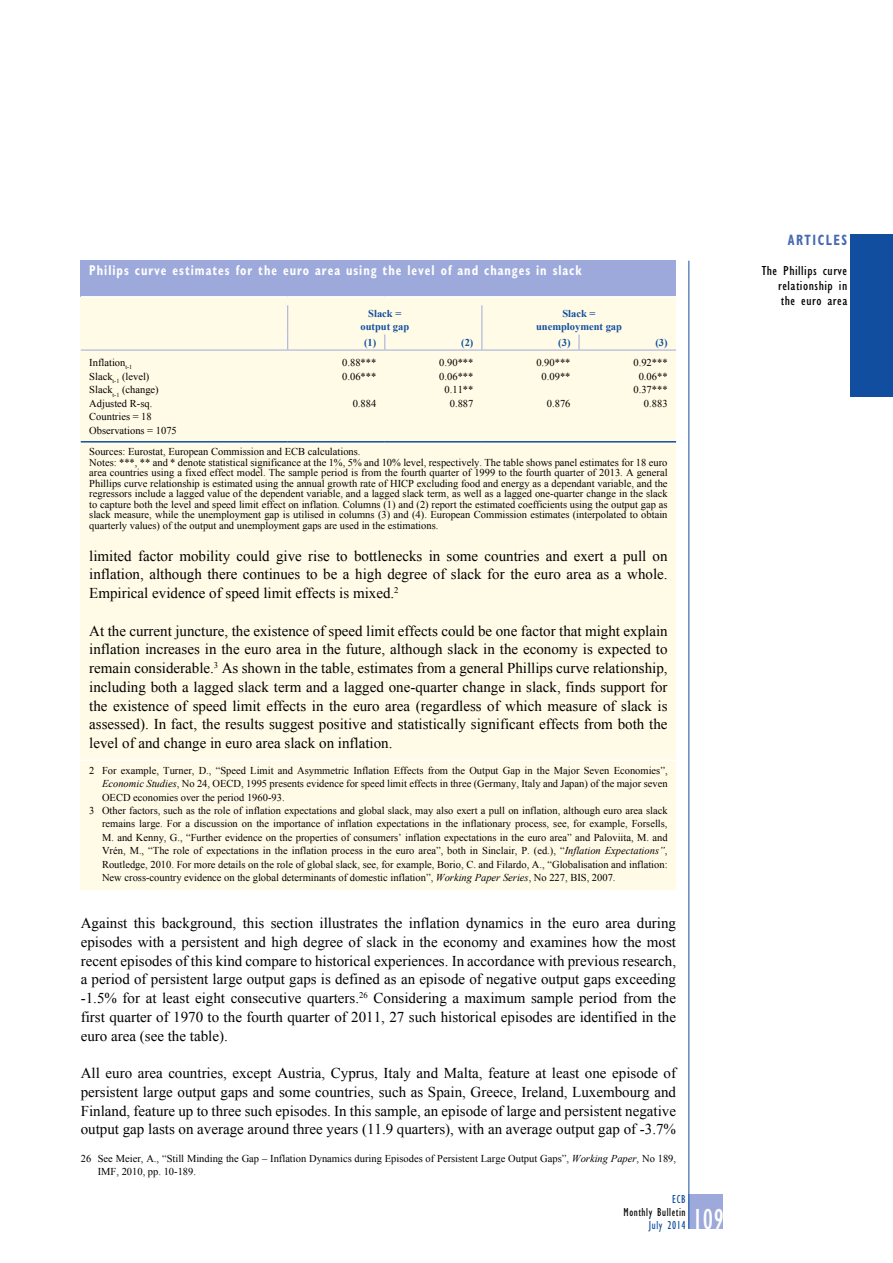
<style>
.page{position:relative;width:893px;height:1263px;background:#fff}
.page>*{position:absolute;margin:0;border:0;box-sizing:border-box;transform-origin:0 0}
.t1{font:condensed 30px "Gill Sans Myriad";color:#fff;scale:.95 1}
.t2{font:15px/18.8px "Times New Roman WGL";color:#000;text-align:justify}
.t3{font:700 condensed 15px "Gill Sans Myriad";letter-spacing:.12em;color:#4869b1;scale:.85 1}
.t4{font:700 condensed 14.25px "Gill Sans Myriad";letter-spacing:.08em;color:#fff;scale:.85 1}
.t5{font:condensed 13.5px/15px "Gill Sans Myriad";letter-spacing:.035em;color:#000;text-align:justify;scale:1.1 1}
.t6{font:condensed 12px "Gill Sans Myriad";letter-spacing:.05em;color:#000;scale:.95 1}
.t7{font:condensed 12px "Gill Sans Myriad";letter-spacing:.05em;color:#114e9f;scale:.95 1}
.t8{font:10.5px/10.5px "Times New Roman WGL";color:#000}
.t9{font:700 10.5px/13.5px "Times New Roman WGL";color:#114e9f;text-align:center}
.s1{font-style:italic}
</style>
<div class="page">
<div style="left:689px;top:1195px;width:34px;height:34px;background:#9da9db"></div>
<hr style="left:689px;top:261px;width:1px;height:968px;background:#114e9f">
<div style="left:850px;top:235px;width:43px;height:162px;background:#114e9f"></div>
<div style="left:81px;top:261px;width:595px;height:628px;background:#fffbe6"></div>
<hr style="left:81px;top:759px;width:595px;height:2px;background:#fff">
<div style="left:81px;top:261px;width:595px;height:36px;background:#9da9db"></div>
<hr style="left:81px;top:296px;width:207px;height:2px;background:#fff">
<hr style="left:288px;top:296px;width:97px;height:2px;background:#fff">
<hr style="left:385px;top:296px;width:97px;height:2px;background:#fff">
<hr style="left:482px;top:296px;width:97px;height:2px;background:#fff">
<hr style="left:579px;top:296px;width:97px;height:2px;background:#fff">
<svg style="left:384px;top:334px;width:1px;height:16px"></svg>
<svg style="left:579px;top:334px;width:1px;height:16px"></svg>
<hr style="left:81px;top:350px;width:207px;height:1px;background:#9da9db">
<hr style="left:288px;top:350px;width:97px;height:1px;background:#9da9db">
<hr style="left:385px;top:350px;width:97px;height:1px;background:#9da9db">
<hr style="left:482px;top:350px;width:97px;height:1px;background:#9da9db">
<hr style="left:579px;top:350px;width:97px;height:1px;background:#9da9db">
<hr style="left:81px;top:441px;width:207px;height:2px;background:#114e9f">
<hr style="left:288px;top:441px;width:97px;height:2px;background:#114e9f">
<hr style="left:385px;top:441px;width:97px;height:2px;background:#114e9f">
<hr style="left:482px;top:441px;width:97px;height:2px;background:#114e9f">
<hr style="left:579px;top:441px;width:97px;height:2px;background:#114e9f">
<svg style="left:287px;top:305px;width:1px;height:45px"></svg>
<svg style="left:482px;top:305px;width:1px;height:45px"></svg>
<h3 class="t4" style="left:89px;top:261px;width:581px">philips curve estimates for the euro area using the level of and changes in slack</h3>
<p class="t9" style="left:360px;top:306px;width:50px">Slack = output gap</p>
<p class="t9" style="left:536px;top:306px;width:88px">Slack = unemployment gap</p>
<p class="t9" style="left:364px;top:335px;width:14px">(1)</p>
<p class="t9" style="left:461px;top:335px;width:14px">(2)</p>
<p class="t9" style="left:558px;top:335px;width:14px">(3)</p>
<p class="t9" style="left:655px;top:335px;width:14px">(3)</p>
<p class="t8" style="left:89px;top:357px;width:44px">Inflation<sub>t-1</sub></p>
<p class="t8" style="left:342px;top:357px;width:36px">0.88***</p>
<p class="t8" style="left:439px;top:357px;width:36px">0.90***</p>
<p class="t8" style="left:536px;top:357px;width:36px">0.90***</p>
<p class="t8" style="left:633px;top:357px;width:36px">0.92***</p>
<p class="t8" style="left:89px;top:371px;width:62px">Slack<sub>t-1</sub> (level)</p>
<p class="t8" style="left:342px;top:371px;width:36px">0.06***</p>
<p class="t8" style="left:439px;top:371px;width:36px">0.06***</p>
<p class="t8" style="left:542px;top:371px;width:30px">0.09**</p>
<p class="t8" style="left:639px;top:371px;width:30px">0.06**</p>
<p class="t8" style="left:89px;top:384px;width:71px">Slack<sub>t-1</sub> (change)</p>
<p class="t8" style="left:445px;top:384px;width:30px">0.11**</p>
<p class="t8" style="left:633px;top:384px;width:36px">0.37***</p>
<p class="t8" style="left:89px;top:398px;width:64px">Adjusted R-sq.</p>
<p class="t8" style="left:353px;top:398px;width:25px">0.884</p>
<p class="t8" style="left:450px;top:398px;width:25px">0.887</p>
<p class="t8" style="left:547px;top:398px;width:25px">0.876</p>
<p class="t8" style="left:644px;top:398px;width:25px">0.883</p>
<p class="t8" style="left:89px;top:410px;width:89px;line-height:13.6px">Countries = 18<br>Observations = 1075</p>
<p class="t8" style="left:89px;top:446px;width:580px">Sources: Eurostat, European Commission and ECB calculations.<br>Notes: ***, ** and * denote statistical significance at the 1%, 5% and 10% level, respectively. The table shows panel estimates for 18 euro area countries using a fixed effect model. The sample period is from the fourth quarter of 1999 to the fourth quarter of 2013. A general Phillips curve relationship is estimated using the annual growth rate of HICP excluding food and energy as a dependant variable, and the regressors include a lagged value of the dependent variable, and a lagged slack term, as well as a lagged one-quarter change in the slack to capture both the level and speed limit effect on inflation. Columns (1) and (2) report the estimated coefficients using the output gap as slack measure, while the unemployment gap is utilised in columns (3) and (4). European Commission estimates (interpolated to obtain quarterly values) of the output and unemployment gaps are used in the estimations.</p>
<h2 class="t2" style="left:89px;top:546px;width:580px">limited factor mobility could give rise to bottlenecks in some countries and exert a pull on inflation, although there continues to be a high degree of slack for the euro area as a whole.<br>Empirical evidence of speed limit effects is mixed.<sup>2</sup></h2>
<p class="t2" style="left:89px;top:621px;width:580px">At the current juncture, the existence of speed limit effects could be one factor that might explain inflation increases in the euro area in the future, although slack in the economy is expected to remain considerable.<sup>3</sup> As shown in the table, estimates from a general Phillips curve relationship, including both a lagged slack term and a lagged one-quarter change in slack, finds support for the existence of speed limit effects in the euro area (regardless of which measure of slack is assessed). In fact, the results suggest positive and statistically significant effects from both the level of and change in euro area slack on inflation.</p>
<p class="t8" style="left:89px;top:765px;width:580px">2 For example, Turner, D., “Speed Limit and Asymmetric Inflation Effects from the Output Gap in the Major Seven Economies”,</p>
<p class="t8" style="left:102px;top:778px;width:567px"><span class="s1">Economic Studies</span>, No 24, OECD, 1995 presents evidence for speed limit effects in three (Germany, Italy and Japan) of the major seven</p>
<p class="t8" style="left:102px;top:792px;width:184px">OECD economies over the period 1960-93.</p>
<p class="t8" style="left:89px;top:805px;width:580px">3 Other factors, such as the role of inflation expectations and global slack, may also exert a pull on inflation, although euro area slack</p>
<p class="t8" style="left:102px;top:818px;width:567px">remains large. For a discussion on the importance of inflation expectations in the inflationary process, see, for example, Forsells,</p>
<p class="t8" style="left:102px;top:832px;width:567px">M. and Kenny, G., “Further evidence on the properties of consumers’ inflation expectations in the euro area” and Paloviita, M. and</p>
<p class="t8" style="left:102px;top:845px;width:567px">Vrén, M., “The role of expectations in the inflation process in the euro area”, both in Sinclair, P. (ed.), “<span class="s1">Inflation Expectations”</span>,</p>
<p class="t8" style="left:102px;top:859px;width:567px">Routledge, 2010. For more details on the role of global slack, see, for example, Borio, C. and Filardo, A., “Globalisation and inflation:</p>
<p class="t8" style="left:102px;top:872px;width:515px">New cross-country evidence on the global determinants of domestic inflation”, <span class="s1">Working Paper Series</span>, No 227, BIS, 2007.</p>
<p class="t2" style="left:81px;top:913px;width:597px">Against this background, this section illustrates the inflation dynamics in the euro area during episodes with a persistent and high degree of slack in the economy and examines how the most recent episodes of this kind compare to historical experiences. In accordance with previous research, a period of persistent large output gaps is defined as an episode of negative output gaps exceeding -1.5% for at least eight consecutive quarters.<sup>26</sup> Considering a maximum sample period from the first quarter of 1970 to the fourth quarter of 2011, 27 such historical episodes are identified in the euro area (see the table).</p>
<p class="t2" style="left:81px;top:1063px;width:597px">All euro area countries, except Austria, Cyprus, Italy and Malta, feature at least one episode of persistent large output gaps and some countries, such as Spain, Greece, Ireland, Luxembourg and Finland, feature up to three such episodes. In this sample, an episode of large and persistent negative output gap lasts on average around three years (11.9 quarters), with an average output gap of -3.7%</p>
<p class="t8" style="left:98px;top:1151px;width:580px;line-height:13.5px;text-indent:-17px">26 See Meier, A., “Still Minding the Gap – Inflation Dynamics during Episodes of Persistent Large Output Gaps”, <span class="s1">Working Paper</span>, No 189,<br>IMF, 2010, pp. 10-189.</p>
<p class="t7" style="left:672px;top:1192px;width:16px">ECB</p>
<p class="t6" style="left:624px;top:1205px;width:67px">Monthly Bulletin</p>
<p class="t7" style="left:649px;top:1218px;width:40px">July 2014</p>
<h1 class="t1" style="left:692px;top:1201px;width:34px">109</h1>
<h2 class="t3" style="left:788px;top:231px;width:72px">articles</h2>
<p class="t5" style="left:778px;top:263px;width:64px;text-indent:-16px">The Phillips curve relationship in the euro area</p>
</div>
